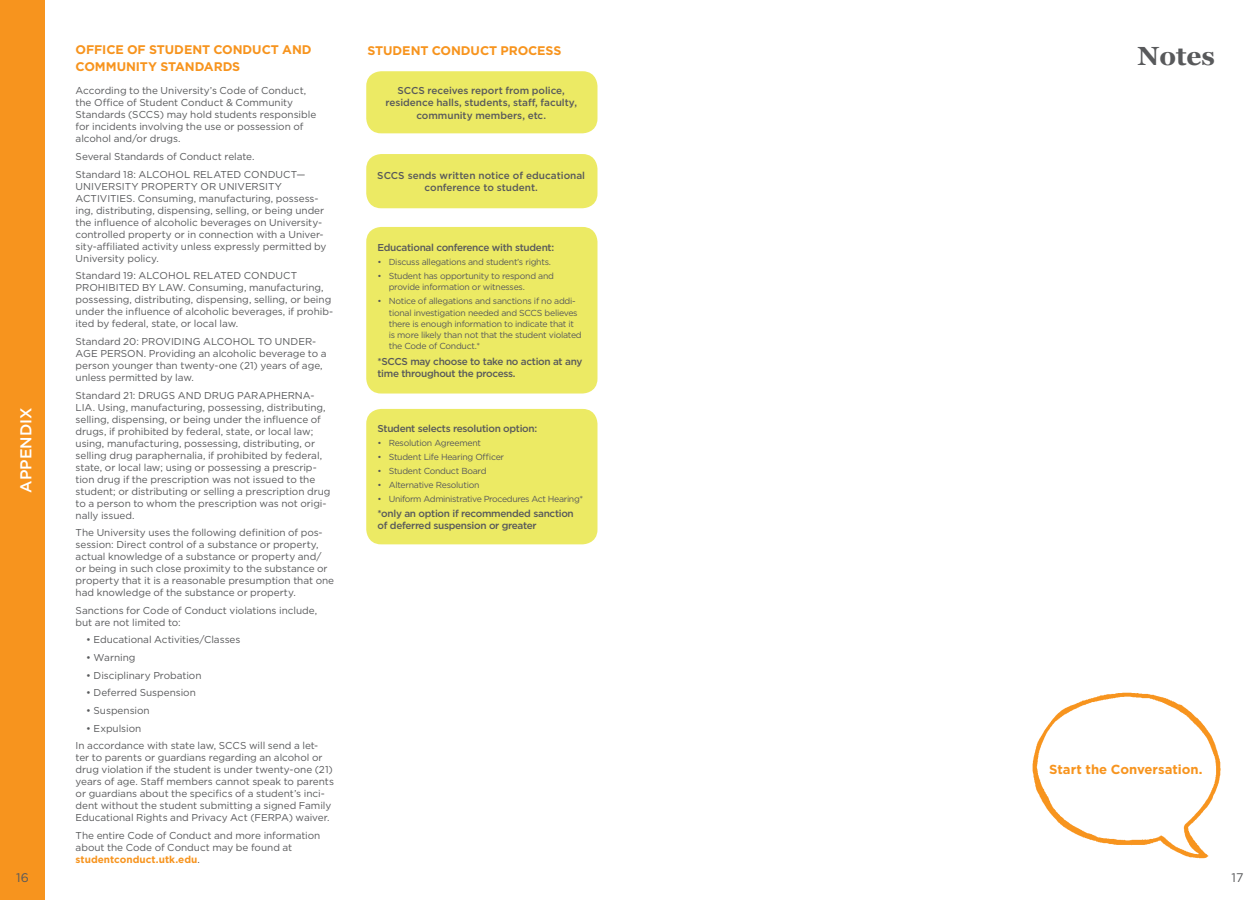
<style>
.page{position:relative;width:1260px;height:900px;background:#fff}
.page>*{position:absolute;margin:0;border:0;box-sizing:border-box;transform-origin:0 0}
.t1{font:700 26.25px "Georgia";color:#58595b}
.t2{font:500 15.75px "Gotham";color:#fff}
.t3{font:700 13.12px "Gotham";color:#f7941e}
.t4{font:700 12.5px/17.5px "Gotham";letter-spacing:-.005em;color:#f7941e}
.t5{font:12.5px "Gotham";color:#58595b}
.t6{font:10px/12px "Gotham";letter-spacing:-.005em;color:#58595b}
.t7{font:500 10px/12.5px "Gotham";letter-spacing:-.03em;color:#58595b}
.t8{font:500 10px/12.5px "Gotham";letter-spacing:-.005em;color:#58595b;text-align:center}
.t9{font:500 10px/12.5px "Gotham";color:#58595b;text-align:center}
.t10{font:8.75px/11.2px "Gotham";letter-spacing:-.03em;color:#58595b}
.s1{font-weight:700;color:#f7941e}
</style>
<div class="page">
<div style="left:0;top:0;width:45px;height:900px;background:#f7941e"></div>
<div style="left:366px;top:154px;width:232px;height:54px;background:#ecea64;border-radius:15px"></div>
<div style="left:366px;top:71px;width:232px;height:62px;background:#ecea64;border-radius:15px"></div>
<img style="left:1032px;top:692px;width:189px;height:167px">
<div style="left:366px;top:227px;width:232px;height:167px;background:#ecea64;border-radius:15px"></div>
<div style="left:366px;top:409px;width:232px;height:135px;background:#ecea64;border-radius:15px"></div>
<h2 class="t2" style="left:16px;top:493px;width:87px;rotate:-90deg">appendix</h2>
<p class="t5" style="left:16px;top:870px;width:14px">16</p>
<p class="t4" style="left:76px;top:40px;width:238px">OFFICE OF STUDENT CONDUCT AND<br>COMMUNITY STANDARDS</p>
<p class="t6" style="left:76px;top:85px;width:242px">According to the University’s Code of Conduct, the Office of Student Conduct &amp; Community Standards (SCCS) may hold students responsible for incidents involving the use or possession of alcohol and/or drugs.</p>
<p class="t6" style="left:76px;top:148px;width:231px;line-height:17.6px">Several Standards of Conduct relate.<br>Standard 18: ALCOHOL RELATED CONDUCT—</p>
<p class="t6" style="left:76px;top:180px;width:252px">UNIVERSITY PROPERTY OR UNIVERSITY ACTIVITIES. Consuming, manufacturing, possess&shy;ing, distributing, dispensing, selling, or being under the influence of alcoholic beverages on University&shy;controlled property or in connection with a Univer&shy;sity-affiliated activity unless expressly permitted by University policy.</p>
<p class="t6" style="left:76px;top:270px;width:259px">Standard 19: ALCOHOL RELATED CONDUCT PROHIBITED BY LAW. Consuming, manufacturing, possessing, distributing, dispensing, selling, or being under the influence of alcoholic beverages, if prohib&shy;ited by federal, state, or local law.</p>
<p class="t6" style="left:76px;top:335px;width:252px">Standard 20: PROVIDING ALCOHOL TO UNDER-AGE PERSON. Providing an alcoholic beverage to a person younger than twenty-one (21) years of age, unless permitted by law.</p>
<p class="t6" style="left:76px;top:389px;width:256px">Standard 21: DRUGS AND DRUG PARAPHERNA-LIA. Using, manufacturing, possessing, distributing, selling, dispensing, or being under the influence of drugs, if prohibited by federal, state, or local law; using, manufacturing, possessing, distributing, or selling drug paraphernalia, if prohibited by federal, state, or local law; using or possessing a prescrip&shy;tion drug if the prescription was not issued to the student; or distributing or selling a prescription drug to a person to whom the prescription was not origi&shy;nally issued.</p>
<p class="t6" style="left:76px;top:526px;width:260px">The University uses the following definition of pos&shy;session: Direct control of a substance or property, actual knowledge of a substance or property and/ or being in such close proximity to the substance or property that it is a reasonable presumption that one had knowledge of the substance or property.</p>
<p class="t6" style="left:76px;top:604px;width:243px">Sanctions for Code of Conduct violations include, but are not limited to:</p>
<p class="t6" style="left:86px;top:634px;width:156px">• Educational Activities/Classes</p>
<p class="t6" style="left:86px;top:651px;width:51px">• Warning</p>
<p class="t6" style="left:86px;top:669px;width:117px">• Disciplinary Probation</p>
<p class="t6" style="left:86px;top:687px;width:111px">• Deferred Suspension</p>
<p class="t6" style="left:86px;top:704px;width:65px">• Suspension</p>
<p class="t6" style="left:76px;top:719px;width:244px;line-height:17.6px;text-indent:11px">• Expulsion<br>In accordance with state law, SCCS will send a let-</p>
<p class="t6" style="left:76px;top:751px;width:260px">ter to parents or guardians regarding an alcohol or drug violation if the student is under twenty-one (21) years of age. Staff members cannot speak to parents or guardians about the specifics of a student’s inci&shy;dent without the student submitting a signed Family Educational Rights and Privacy Act (FERPA) waiver.</p>
<p class="t6" style="left:76px;top:829px;width:246px">The entire Code of Conduct and more information about the Code of Conduct may be found at <span class="s1">studentconduct.utk.edu</span>.</p>
<p class="t4" style="left:367px;top:42px;width:196px">STUDENT CONDUCT PROCESS</p>
<p class="t8" style="left:385px;top:84px;width:193px">SCCS receives report from police, residence halls, students, staff, faculty, community members, etc.</p>
<p class="t9" style="left:377px;top:169px;width:209px">SCCS sends written notice of educational conference to student.</p>
<p class="t7" style="left:378px;top:241px;width:178px">Educational conference with student:</p>
<p class="t10" style="left:378px;top:256px;width:175px">• Discuss allegations and student’s rights.</p>
<p class="t10" style="left:389px;top:270px;width:167px;text-indent:-11px">• Student has opportunity to respond and provide information or witnesses.</p>
<p class="t10" style="left:389px;top:296px;width:195px;text-indent:-11px">• Notice of allegations and sanctions if no addi&shy;tional investigation needed and SCCS believes there is enough information to indicate that it is more likely than not that the student violated the Code of Conduct.*</p>
<p class="t7" style="left:378px;top:355px;width:206px">*SCCS may choose to take no action at any time throughout the process.</p>
<p class="t7" style="left:378px;top:422px;width:161px">Student selects resolution option:</p>
<p class="t10" style="left:378px;top:437px;width:105px">• Resolution Agreement</p>
<p class="t10" style="left:378px;top:451px;width:128px">• Student Life Hearing Officer</p>
<p class="t10" style="left:378px;top:465px;width:110px">• Student Conduct Board</p>
<p class="t10" style="left:378px;top:479px;width:104px">• Alternative Resolution</p>
<p class="t10" style="left:378px;top:493px;width:207px">• Uniform Administrative Procedures Act Hearing*</p>
<p class="t7" style="left:378px;top:507px;width:198px">*only an option if recommended sanction of deferred suspension or greater</p>
<h1 class="t1" style="left:1137px;top:36px;width:79px">Notes</h1>
<h3 class="t3" style="left:1049px;top:761px;width:155px">Start the Conversation.</h3>
<p class="t5" style="left:1231px;top:870px;width:14px">17</p>
</div>
